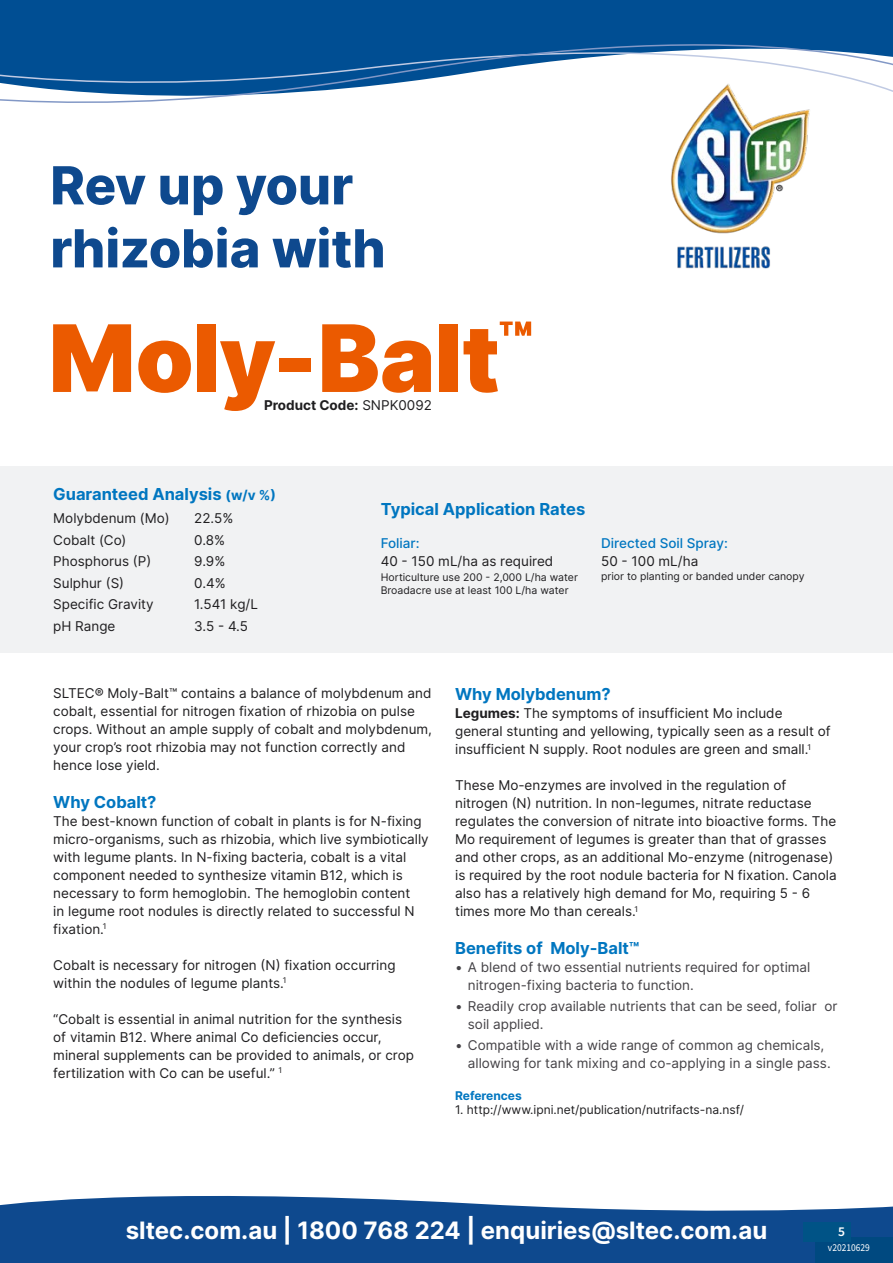
<style>
.page{position:relative;width:893px;height:1263px;background:#fff}
.page>*{position:absolute;margin:0;border:0;box-sizing:border-box;transform-origin:0 0}
.t1{font:900 93px "Inter";color:#eb5a00}
.t2{font:800 52.5px/63px "Inter";letter-spacing:-.005em;color:#0e498e}
.t3{font:700 24px "Inter";color:#fff}
.t4{font:700 16.5px "Inter";color:#0076c0}
.t5{font:13.5px/18px "Inter";color:#1f1e20}
.t6{font:13.5px/18px "Inter";color:#444246}
.t7{font:500 13.5px "Inter";color:#0076c0}
.t8{font:700 13.5px "Inter";color:#1f1e20}
.t9{font:600 13.5px "Source Sans Pro";color:#fff}
.t10{font:12px "Inter";color:#1f1e20}
.t11{font:700 12px "Inter";color:#0076c0}
.t12{font:10.5px/12.6px "Inter";color:#1f1e20}
.t13{font:10.5px "Source Sans Pro";color:#fff;scale:.9 1}
.s1{font-weight:400}
.s2{font-size:13.5px}
.s3{font-weight:700}
</style>
<div class="page">
<img style="left:677px;top:257px;width:93px;height:12px">
<div style="left:0;top:1186px;width:893px;height:77px;background:#0e498e"></div>
<svg style="left:0;top:1186px;width:893px;height:25px;fill:#fff"></svg>
<div style="left:0;top:466px;width:893px;height:187px;background:#f1f2f3"></div>
<svg style="left:0;top:0;width:893px;height:257px"></svg>
<div style="left:815px;top:1237px;width:78px;height:26px;background:#004980"></div>
<div style="left:803px;top:1222px;width:47px;height:20px;background:#005386"></div>
<h2 class="t2" style="left:50px;top:152px;width:337px">Rev up your rhizobia with</h2>
<h1 class="t1" style="left:49px;top:287px;width:486px">Moly-Balt<sup>™</sup></h1>
<p class="t8" style="left:264px;top:395px;width:169px">Product Code: <span class="s1">SNPK0092</span></p>
<p class="t4" style="left:53px;top:481px;width:224px">Guaranteed Analysis <span class="s2">(w/v %)</span></p>
<p class="t5" style="left:53px;top:509px;width:118px">Molybdenum (Mo)</p>
<p class="t5" style="left:194px;top:509px;width:41px">22.5%</p>
<p class="t5" style="left:53px;top:530px;width:75px">Cobalt (Co)</p>
<p class="t5" style="left:194px;top:530px;width:32px">0.8%</p>
<p class="t5" style="left:53px;top:552px;width:99px">Phosphorus (P)</p>
<p class="t5" style="left:194px;top:552px;width:33px">9.9%</p>
<p class="t5" style="left:53px;top:574px;width:72px">Sulphur (S)</p>
<p class="t5" style="left:194px;top:574px;width:33px">0.4%</p>
<p class="t5" style="left:53px;top:595px;width:102px">Specific Gravity</p>
<p class="t5" style="left:194px;top:595px;width:65px">1.541 kg/L</p>
<p class="t5" style="left:53px;top:617px;width:64px">pH Range</p>
<p class="t5" style="left:194px;top:617px;width:55px">3.5 - 4.5</p>
<p class="t4" style="left:381px;top:497px;width:206px">Typical Application Rates</p>
<p class="t7" style="left:381px;top:533px;width:40px">Foliar:</p>
<p class="t5" style="left:381px;top:551px;width:174px">40 - 150 mL/ha as required</p>
<p class="t12" style="left:381px;top:571px;width:199px">Horticulture use 200 - 2,000 L/ha water<br>Broadacre use at least 100 L/ha water</p>
<p class="t7" style="left:601px;top:533px;width:128px">Directed Soil Spray:</p>
<p class="t5" style="left:601px;top:551px;width:99px">50 - 100 mL/ha</p>
<p class="t12" style="left:601px;top:569px;width:205px">prior to planting or banded under canopy</p>
<p class="t5" style="left:53px;top:684px;width:380px">SLTEC® Moly-Balt™ contains a balance of molybdenum and cobalt, essential for nitrogen fixation of rhizobia on pulse crops. Without an ample supply of cobalt and molybdenum, your crop’s root rhizobia may not function correctly and hence lose yield.</p>
<p class="t4" style="left:53px;top:789px;width:105px">Why Cobalt?</p>
<p class="t5" style="left:53px;top:811px;width:377px">The best-known function of cobalt in plants is for N-fixing micro-organisms, such as rhizobia, which live symbiotically with legume plants. In N-fixing bacteria, cobalt is a vital component needed to synthesize vitamin B12, which is necessary to form hemoglobin. The hemoglobin content<br>in legume root nodules is directly related to successful N fixation.<sup>1</sup></p>
<p class="t5" style="left:53px;top:955px;width:344px">Cobalt is necessary for nitrogen (N) fixation occurring within the nodules of legume plants.<sup>1</sup></p>
<p class="t5" style="left:53px;top:1009px;width:362px">“Cobalt is essential in animal nutrition for the synthesis of vitamin B12. Where animal Co deficiencies occur, mineral supplements can be provided to animals, or crop fertilization with Co can be useful.” <sup>1</sup></p>
<p class="t4" style="left:455px;top:682px;width:157px">Why Molybdenum?</p>
<p class="t5" style="left:455px;top:704px;width:377px"><span class="s3">Legumes:</span> The symptoms of insufficient Mo include general stunting and yellowing, typically seen as a result of insufficient N supply. Root nodules are green and small.<sup>1</sup></p>
<p class="t5" style="left:455px;top:776px;width:383px">These Mo-enzymes are involved in the regulation of nitrogen (N) nutrition. In non-legumes, nitrate reductase regulates the conversion of nitrate into bioactive forms. The Mo requirement of legumes is greater than that of grasses and other crops, as an additional Mo-enzyme (nitrogenase) is required by the root nodule bacteria for N fixation. Canola also has a relatively high demand for Mo, requiring 5 - 6 times more Mo than cereals.<sup>1</sup></p>
<p class="t4" style="left:455px;top:935px;width:186px">Benefits of Moly-Balt™</p>
<p class="t6" style="left:468px;top:958px;width:344px;text-indent:-13px">• A blend of two essential nutrients required for optimal nitrogen-fixing bacteria to function.</p>
<p class="t6" style="left:468px;top:997px;width:371px;text-indent:-13px">• Readily crop available nutrients that can be seed, foliar or soil applied.</p>
<p class="t6" style="left:468px;top:1036px;width:364px;text-indent:-13px">• Compatible with a wide range of common ag chemicals, allowing for tank mixing and co-applying in a single pass.</p>
<p class="t11" style="left:455px;top:1086px;width:68px">References</p>
<p class="t10" style="left:455px;top:1101px;width:290px">1. http://www.ipni.net/publication/nutrifacts-na.nsf/</p>
<h3 class="t3" style="left:126px;top:1212px;width:643px">sltec.com.au | 1800 768 224 | enquiries@sltec.com.au</h3>
<p class="t9" style="left:838px;top:1222px;width:8px">5</p>
<p class="t13" style="left:828px;top:1241px;width:48px">v20210629</p>
</div>
